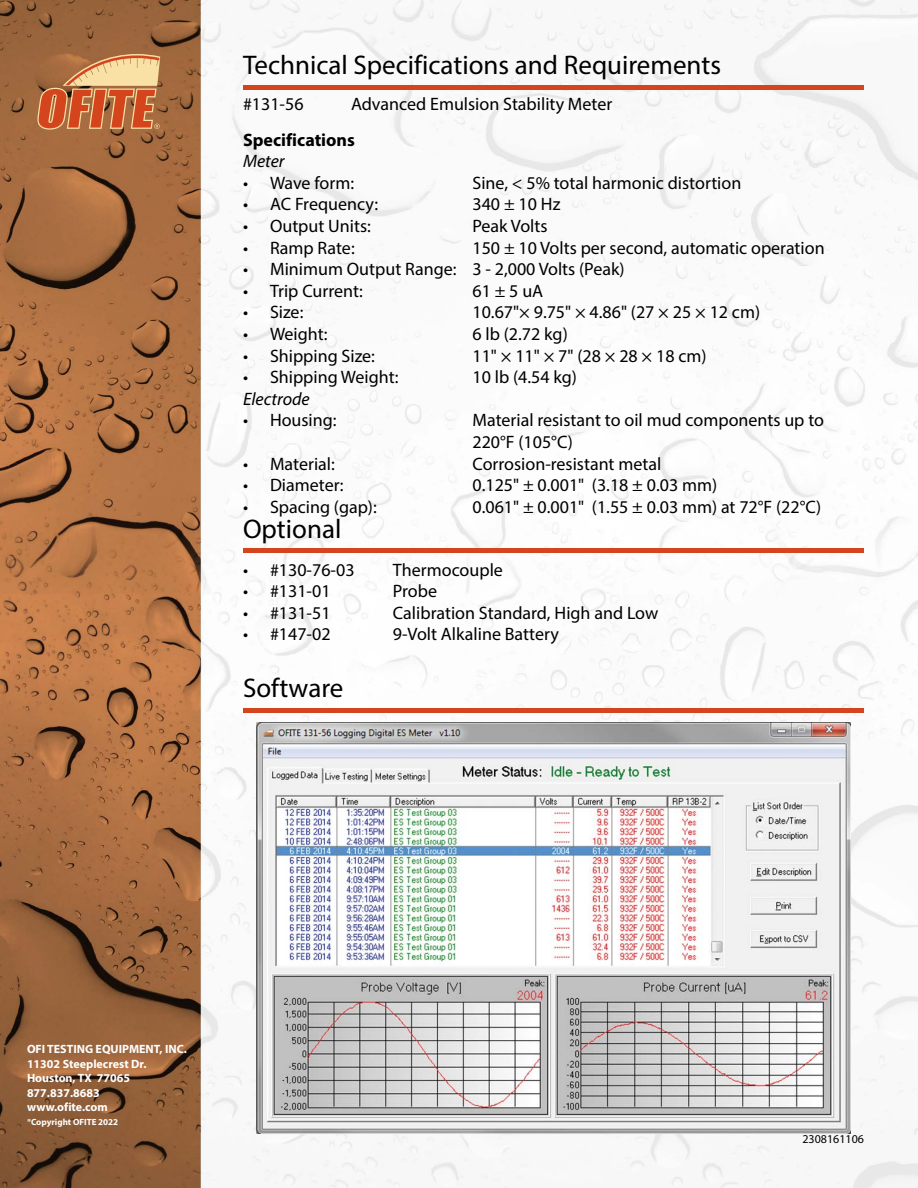
<style>
.page{position:relative;width:918px;height:1188px;background:#fff}
.page>*{position:absolute;margin:0;border:0;box-sizing:border-box;transform-origin:0 0}
.t1{font:27px "Myriad Pro";color:#000}
.t2{font:18px/21.6px "Myriad Pro";color:#000}
.t3{font:700 18px "Myriad Pro";color:#000}
.t4{font:italic 18px "Myriad Pro";color:#000}
.t5{font:700 12px/14.4px "Myriad Pro";color:#fff}
.t6{font:12px "Myriad Pro";color:#000}
.t7{font:700 9px "Myriad Pro";color:#fff}
</style>
<div class="page">
<img style="left:0;top:0;width:918px;height:1188px">
<svg style="left:37px;top:54px;width:123px;height:76px;background:#cb8152"></svg>
<img style="left:256px;top:722px;width:595px;height:412px">
<hr style="left:243px;top:85px;width:621px;height:4px;background:#d4451d">
<div style="left:243px;top:548px;width:621px;height:5px;background:#d4451d"></div>
<hr style="left:243px;top:708px;width:621px;height:4px;background:#d4451d">
<h1 class="t1" style="left:243px;top:49px;width:480px">Technical Specifications and Requirements</h1>
<p class="t2" style="left:243px;top:93px;width:62px">#131-56</p>
<p class="t2" style="left:351px;top:93px;width:263px">Advanced Emulsion Stability Meter</p>
<p class="t3" style="left:243px;top:128px;width:113px">Specifications</p>
<p class="t4" style="left:243px;top:150px;width:43px">Meter</p>
<p class="t2" style="left:243px;top:172px;width:113px">• Wave form:</p>
<p class="t2" style="left:472px;top:172px;width:270px">Sine, &lt; 5% total harmonic distortion</p>
<p class="t2" style="left:243px;top:193px;width:137px">• AC Frequency:</p>
<p class="t2" style="left:472px;top:193px;width:89px">340 ± 10 Hz</p>
<p class="t2" style="left:243px;top:215px;width:129px">• Output Units:</p>
<p class="t2" style="left:472px;top:215px;width:77px">Peak Volts</p>
<p class="t2" style="left:243px;top:236px;width:113px">• Ramp Rate:</p>
<p class="t2" style="left:472px;top:236px;width:354px">150 ± 10 Volts per second, automatic operation</p>
<p class="t2" style="left:243px;top:258px;width:383px">• Minimum Output Range: 3 - 2,000 Volts (Peak)</p>
<p class="t2" style="left:243px;top:280px;width:121px">• Trip Current:</p>
<p class="t2" style="left:472px;top:280px;width:72px">61 ± 5 uA</p>
<p class="t2" style="left:243px;top:301px;width:62px">• Size:</p>
<p class="t2" style="left:472px;top:301px;width:289px">10.67"× 9.75" × 4.86" (27 × 25 × 12 cm)</p>
<p class="t2" style="left:243px;top:323px;width:86px">• Weight:</p>
<p class="t2" style="left:472px;top:323px;width:97px">6 lb (2.72 kg)</p>
<p class="t2" style="left:243px;top:344px;width:134px">• Shipping Size:</p>
<p class="t2" style="left:472px;top:344px;width:236px">11" × 11" × 7" (28 × 28 × 18 cm)</p>
<p class="t2" style="left:243px;top:366px;width:157px">• Shipping Weight:</p>
<p class="t2" style="left:472px;top:366px;width:106px">10 lb (4.54 kg)</p>
<p class="t4" style="left:243px;top:388px;width:68px">Electrode</p>
<p class="t2" style="left:243px;top:409px;width:95px">• Housing:</p>
<p class="t2" style="left:472px;top:409px;width:353px">Material resistant to oil mud components up to<br>220°F (105°C)</p>
<p class="t2" style="left:243px;top:452px;width:93px">• Material:</p>
<p class="t2" style="left:472px;top:452px;width:190px">Corrosion-resistant metal</p>
<p class="t2" style="left:243px;top:474px;width:102px">• Diameter:</p>
<p class="t2" style="left:472px;top:474px;width:246px">0.125" ± 0.001" (3.18 ± 0.03 mm)</p>
<p class="t2" style="left:243px;top:496px;width:135px">• Spacing (gap):</p>
<p class="t2" style="left:472px;top:496px;width:350px">0.061" ± 0.001" (1.55 ± 0.03 mm) at 72°F (22°C)</p>
<h1 class="t1" style="left:243px;top:512px;width:100px">Optional</h1>
<p class="t2" style="left:243px;top:559px;width:113px">• #130-76-03</p>
<p class="t2" style="left:393px;top:559px;width:111px">Thermocouple</p>
<p class="t2" style="left:243px;top:580px;width:89px">• #131-01</p>
<p class="t2" style="left:393px;top:580px;width:46px">Probe</p>
<p class="t2" style="left:243px;top:602px;width:89px">• #131-51</p>
<p class="t2" style="left:393px;top:602px;width:267px">Calibration Standard, High and Low</p>
<p class="t2" style="left:243px;top:623px;width:89px">• #147-02</p>
<p class="t2" style="left:393px;top:623px;width:167px">9-Volt Alkaline Battery</p>
<h1 class="t1" style="left:243px;top:672px;width:102px">Software</h1>
<p class="t5" style="left:27px;top:1042px;width:161px">OFI TESTING EQUIPMENT, INC.<br>11302 Steeplecrest Dr.<br>Houston, TX 77065<br>877.837.8683<br>www.ofite.com</p>
<p class="t7" style="left:27px;top:1116px;width:93px">®Copyright OFITE 2022</p>
<p class="t6" style="left:802px;top:1132px;width:63px">2308161106</p>
</div>
